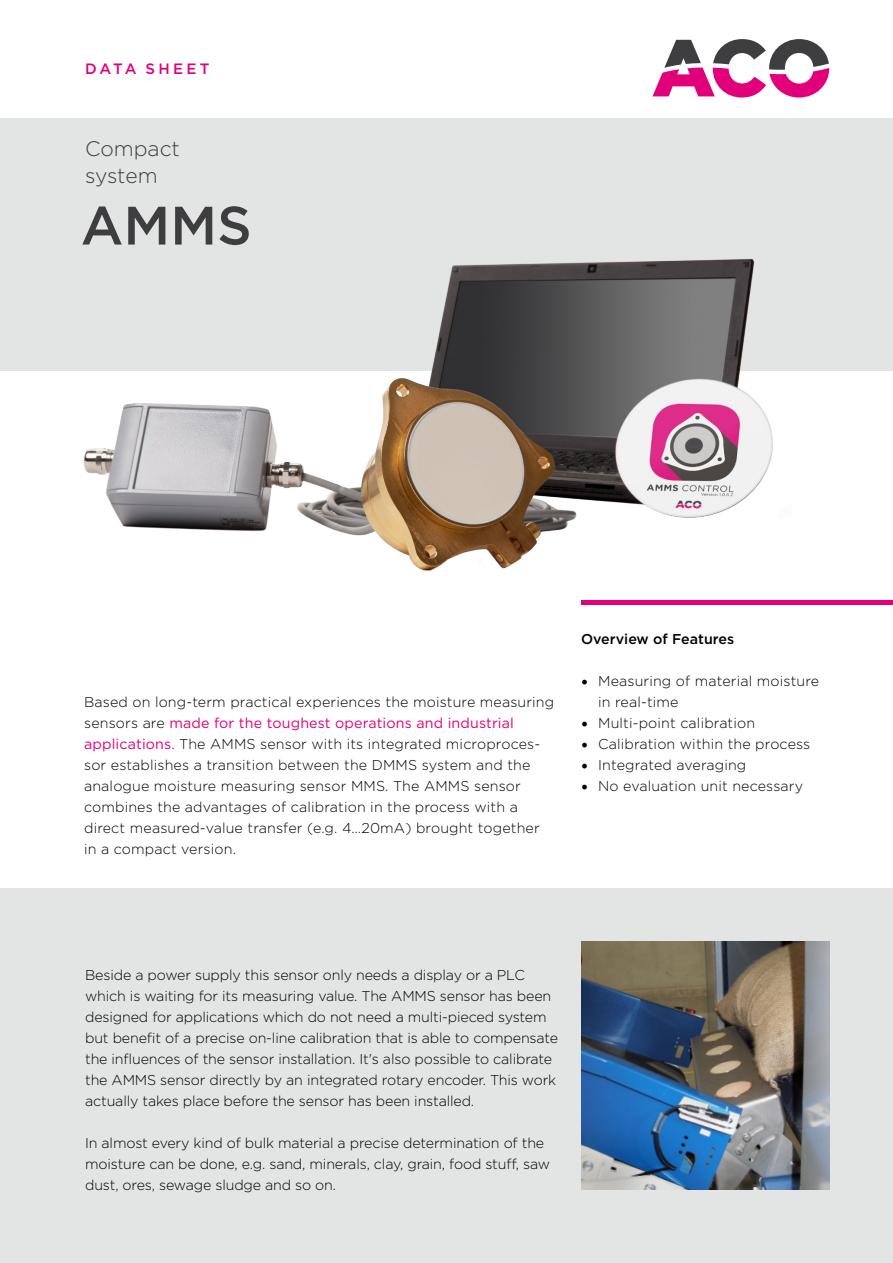
<style>
.page{position:relative;width:893px;height:1263px;background:#fff}
.page>*{position:absolute;margin:0;border:0;box-sizing:border-box;transform-origin:0 0}
.t1{font:500 54px "Gotham";color:#3e3d40}
.t2{font:300 21px/27px "Gotham";color:#3e3d40}
.t3{font:500 15px "Gotham";letter-spacing:.22em;color:#e2007a}
.t4{font:300 14.25px/21px "Gotham";letter-spacing:-.01em;color:#000}
.t5{font:300 14.25px/21px "Gotham";letter-spacing:.01em;color:#000}
.t6{font:500 14.25px "Gotham";color:#000}
.s1{font-weight:400;color:#e2007a}
.s2{font-family:"Minion Pro";font-weight:400;font-size:18px}
</style>
<div class="page">
<div style="left:0;top:888px;width:893px;height:375px;background:#e3e4e4"></div>
<img style="left:581px;top:942px;width:248px;height:248px">
<div style="left:0;top:119px;width:893px;height:252px;background:#e3e4e4"></div>
<svg style="left:652px;top:39px;width:177px;height:59px"></svg>
<hr style="left:581px;top:601px;width:312px;height:4px;background:#e2007a">
<img style="left:83px;top:258px;width:690px;height:313px">
<p class="t3" style="left:85px;top:59px;width:126px">DATA SHEET</p>
<h2 class="t2" style="left:85px;top:135px;width:97px">Compact system</h2>
<h1 class="t1" style="left:81px;top:190px;width:172px">AMMS</h1>
<p class="t5" style="left:84px;top:691px;width:472px">Based on long-term practical experiences the moisture measuring sensors are <span class="s1">made for the toughest operations and industrial applications</span>. The AMMS sensor with its integrated microproces&shy;sor establishes a transition between the DMMS system and the analogue moisture measuring sensor MMS. The AMMS sensor combines the advantages of calibration in the process with a direct measured-value transfer (e.g. 4…20mA) brought together in a compact version.</p>
<p class="t6" style="left:581px;top:629px;width:155px">Overview of Features</p>
<p class="t5" style="left:598px;top:670px;width:223px;text-indent:-17px"><span class="s2">•</span> Measuring of material moisture in real-time</p>
<p class="t5" style="left:581px;top:712px;width:176px"><span class="s2">•</span> Multi-point calibration</p>
<p class="t5" style="left:581px;top:733px;width:231px"><span class="s2">•</span> Calibration within the process</p>
<p class="t5" style="left:581px;top:754px;width:167px"><span class="s2">•</span> Integrated averaging</p>
<p class="t5" style="left:581px;top:775px;width:223px"><span class="s2">•</span> No evaluation unit necessary</p>
<p class="t4" style="left:85px;top:964px;width:475px">Beside a power supply this sensor only needs a display or a PLC which is waiting for its measuring value. The AMMS sensor has been designed for applications which do not need a multi-pieced system but benefit of a precise on-line calibration that is able to compensate the influences of the sensor installation. It's also possible to calibrate the AMMS sensor directly by an integrated rotary encoder. This work actually takes place before the sensor has been installed.</p>
<p class="t4" style="left:85px;top:1132px;width:466px">In almost every kind of bulk material a precise determination of the moisture can be done, e.g. sand, minerals, clay, grain, food stuff, saw dust, ores, sewage sludge and so on.</p>
</div>
